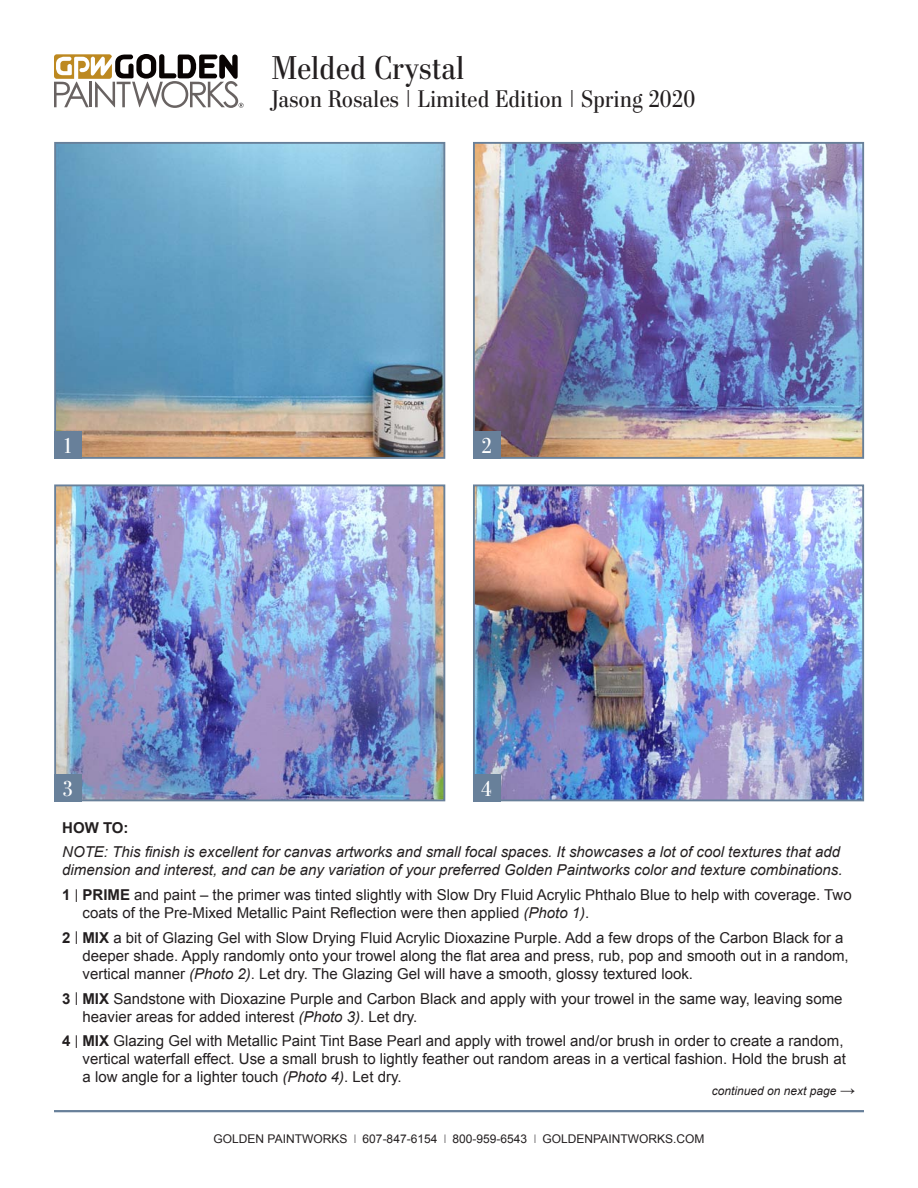
<style>
.page{position:relative;width:918px;height:1188px;background:#fff}
.page>*{position:absolute;margin:0;border:0;box-sizing:border-box;transform-origin:0 0}
.t1{font:33px "Stilson";letter-spacing:.02em;color:#231f20}
.t2{font:24px "Stilson";letter-spacing:.02em;color:#231f20}
.t3{font:21.6px "Stilson";color:#fff}
.t4{font:15px/18px "Arial";color:#231f20}
.t5{font:italic 15px/18px "Arial";color:#231f20}
.t6{font:700 15px "Arial";color:#231f20}
.t7{font:12px "Arial";color:#231f20}
.t8{font:italic 12px "Arial";color:#231f20}
.s1{font-weight:700}
.s2{font-size:13.5px}
.s3{font-style:italic}
.s4{font-size:15px}
.s5{font-family:"Stilson"}
</style>
<div class="page">
<svg style="left:54px;top:54px;width:190px;height:54px"></svg>
<hr style="left:54px;top:1110px;width:810px;height:2px;background:#68809a">
<img style="left:57px;top:145px;width:385px;height:311px">
<div style="left:54px;top:142px;width:391px;height:317px;border:2px solid #68809a"></div>
<img style="left:476px;top:145px;width:385px;height:311px">
<div style="left:473px;top:142px;width:391px;height:317px;border:2px solid #68809a"></div>
<div style="left:54px;top:431px;width:28px;height:28px;background:#68809a"></div>
<div style="left:473px;top:431px;width:28px;height:28px;background:#68809a"></div>
<img style="left:57px;top:487px;width:385px;height:311px">
<div style="left:54px;top:484px;width:391px;height:317px;border:2px solid #68809a"></div>
<img style="left:476px;top:487px;width:385px;height:311px">
<div style="left:473px;top:484px;width:391px;height:317px;border:2px solid #68809a"></div>
<div style="left:54px;top:774px;width:28px;height:28px;background:#68809a"></div>
<div style="left:473px;top:774px;width:28px;height:28px;background:#68809a"></div>
<p class="t1" style="left:272px;top:48px;width:194px">Melded Crystal</p>
<p class="t2" style="left:272px;top:85px;width:425px">Jason Rosales | Limited Edition | Spring 2020</p>
<p class="t3" style="left:65px;top:433px;width:8px">1</p>
<p class="t3" style="left:482px;top:433px;width:11px">2</p>
<p class="t3" style="left:63px;top:776px;width:11px">3</p>
<p class="t3" style="left:482px;top:776px;width:12px">4</p>
<p class="t6" style="left:62px;top:817px;width:68px">HOW TO:</p>
<p class="t5" style="left:62px;top:843px;width:782px">NOTE: This finish is excellent for canvas artworks and small focal spaces. It showcases a lot of cool textures that add dimension and interest, and can be any variation of your preferred Golden Paintworks color and texture combinations.</p>
<p class="t4" style="left:82px;top:886px;width:771px;text-indent:-20px"><span class="s1">1</span> <span class="s2">|</span> <span class="s1">PRIME</span> and paint – the primer was tinted slightly with Slow Dry Fluid Acrylic Phthalo Blue to help with coverage. Two coats of the Pre-Mixed Metallic Paint Reflection were then applied <span class="s3">(Photo 1)</span>.</p>
<p class="t4" style="left:82px;top:929px;width:768px;text-indent:-20px"><span class="s1">2</span> <span class="s2">|</span> <span class="s1">MIX</span> a bit of Glazing Gel with Slow Drying Fluid Acrylic Dioxazine Purple. Add a few drops of the Carbon Black for a deeper shade. Apply randomly onto your trowel along the flat area and press, rub, pop and smooth out in a random, vertical manner <span class="s3">(Photo 2)</span>. Let dry. The Glazing Gel will have a smooth, glossy textured look.</p>
<p class="t4" style="left:82px;top:989px;width:762px;text-indent:-20px"><span class="s1">3</span> <span class="s2">|</span> <span class="s1">MIX</span> Sandstone with Dioxazine Purple and Carbon Black and apply with your trowel in the same way, leaving some heavier areas for added interest <span class="s3">(Photo 3)</span>. Let dry.</p>
<p class="t4" style="left:82px;top:1032px;width:765px;text-indent:-20px"><span class="s1">4</span> <span class="s2">|</span> <span class="s1">MIX</span> Glazing Gel with Metallic Paint Tint Base Pearl and apply with trowel and/or brush in order to create a random, vertical waterfall effect. Use a small brush to lightly feather out random areas in a vertical fashion. Hold the brush at a low angle for a lighter touch <span class="s3">(Photo 4)</span>. Let dry.</p>
<p class="t8" style="left:712px;top:1083px;width:145px">continued on next page <span class="s4">→</span></p>
<p class="t7" style="left:214px;top:1131px;width:492px">GOLDEN PAINTWORKS <span class="s5">|</span> 607-847-6154 <span class="s5">|</span> 800-959-6543 <span class="s5">|</span> GOLDENPAINTWORKS.COM</p>
</div>
